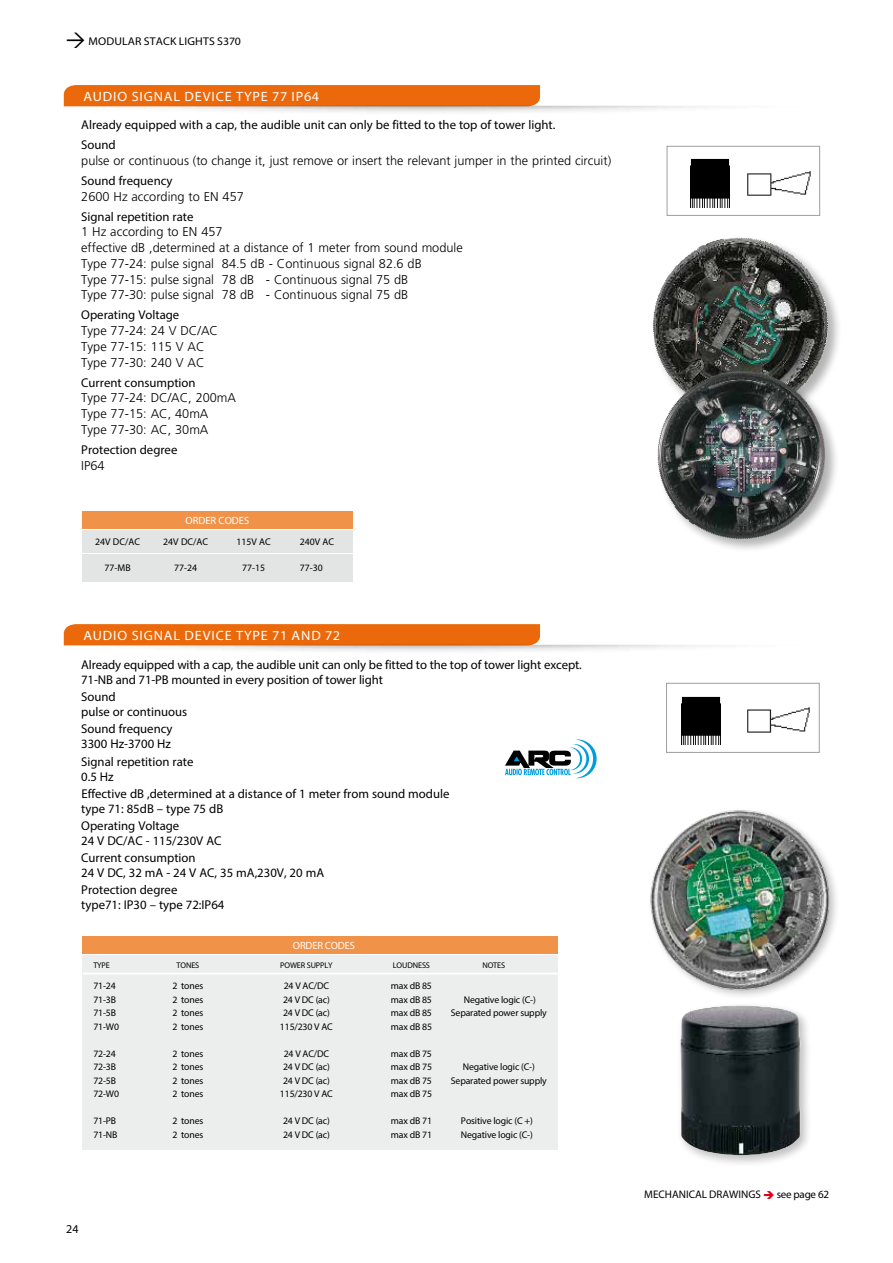
<style>
.page{position:relative;width:893px;height:1263px;background:#fff}
.page>*{position:absolute;margin:0;border:0;box-sizing:border-box;transform-origin:0 0}
.t1{font:13.5px "Myriad Pro";letter-spacing:.06em;color:#fff;scale:1.05 1}
.t2{font:12.75px/15px "Myriad Pro";color:#000}
.t3{font:300 12.75px/15.8px "Frutiger";color:#000}
.t4{font:12px "Myriad Pro";color:#000}
.t5{font:11.25px "Myriad Pro";letter-spacing:.01em;color:#000;scale:1.05 1}
.t6{font:10.95px "Myriad Pro";letter-spacing:-.02em;color:#000}
.t7{font:10.5px "Myriad Pro";letter-spacing:-.01em;color:#fff}
.t8{font:9.75px "Myriad Pro";letter-spacing:-.015em;color:#000}
.t9{font:8.25px "Myriad Pro";letter-spacing:-.015em;color:#000}
.s1{color:#e2001a}
</style>
<div class="page">
<div style="left:82px;top:512px;width:271px;height:17px;background:#f19249"></div>
<div style="left:82px;top:530px;width:271px;height:23px;background:#e3e4e4"></div>
<div style="left:82px;top:554px;width:271px;height:27px;background:#e3e4e4"></div>
<div style="left:651px;top:236px;width:191px;height:191px;background:#000;opacity:.3"></div>
<img style="left:693px;top:237px;width:48px;height:15px">
<div style="left:656px;top:369px;width:184px;height:184px;background:#000;opacity:.3"></div>
<img style="left:696px;top:371px;width:45px;height:14px">
<img style="left:691px;top:159px;width:39px;height:48px">
<div style="left:667px;top:146px;width:153px;height:70px;border:1px solid #9c9e9f"></div>
<img style="left:747px;top:171px;width:64px;height:25px">
<div style="left:677px;top:1001px;width:136px;height:166px;background:#000;opacity:.25"></div>
<img style="left:679px;top:1005px;width:122px;height:152px">
<div style="left:666px;top:683px;width:154px;height:70px;border:1px solid #9c9e9f"></div>
<img style="left:747px;top:707px;width:63px;height:26px">
<img style="left:682px;top:696px;width:38px;height:49px">
<div style="left:83px;top:956px;width:475px;height:194px;background:#eceded"></div>
<div style="left:83px;top:936px;width:475px;height:17px;background:#f19249"></div>
<hr style="left:83px;top:973px;width:485px;height:1px;background:#fff">
<img style="left:63px;top:85px;width:653px;height:27px">
<img style="left:63px;top:581px;width:653px;height:70px">
<img style="left:650px;top:810px;width:184px;height:186px">
<svg style="left:505px;top:739px;width:92px;height:39px"></svg>
<p class="t5" style="left:89px;top:34px;width:147px">MODULAR STACK LIGHTS S370</p>
<p class="t1" style="left:83px;top:88px;width:226px">AUDIO SIGNAL DEVICE TYPE 77 IP64</p>
<p class="t2" style="left:81px;top:115px;width:476px;line-height:20px">Already equipped with a cap, the audible unit can only be fitted to the top of tower light.<br>Sound</p>
<p class="t3" style="left:81px;top:153px;width:531px">pulse or continuous (to change it, just remove or insert the relevant jumper in the printed circuit)</p>
<p class="t2" style="left:81px;top:173px;width:93px">Sound frequency</p>
<p class="t3" style="left:81px;top:188px;width:164px">2600 Hz according to EN 457</p>
<p class="t2" style="left:81px;top:209px;width:114px">Signal repetition rate</p>
<p class="t3" style="left:81px;top:224px;width:383px">1 Hz according to EN 457<br>effective dB ,determined at a distance of 1 meter from sound module Type 77-24: pulse signal 84.5 dB - Continuous signal 82.6 dB<br>Type 77-15: pulse signal 78 dB - Continuous signal 75 dB<br>Type 77-30: pulse signal 78 dB - Continuous signal 75 dB</p>
<p class="t2" style="left:81px;top:307px;width:100px">Operating Voltage</p>
<p class="t3" style="left:81px;top:323px;width:138px">Type 77-24: 24 V DC/AC<br>Type 77-15: 115 V AC<br>Type 77-30: 240 V AC</p>
<p class="t2" style="left:81px;top:375px;width:116px">Current consumption</p>
<p class="t3" style="left:81px;top:390px;width:156px">Type 77-24: DC/AC, 200mA<br>Type 77-15: AC, 40mA<br>Type 77-30: AC, 30mA</p>
<p class="t2" style="left:81px;top:442px;width:98px">Protection degree</p>
<p class="t3" style="left:81px;top:457px;width:25px">IP64</p>
<p class="t7" style="left:185px;top:514px;width:65px">ORDER CODES</p>
<p class="t8" style="left:95px;top:536px;width:46px">24V DC/AC</p>
<p class="t8" style="left:163px;top:536px;width:46px">24V DC/AC</p>
<p class="t8" style="left:237px;top:536px;width:36px">115V AC</p>
<p class="t8" style="left:300px;top:536px;width:36px">240V AC</p>
<p class="t8" style="left:105px;top:562px;width:28px">77-MB</p>
<p class="t8" style="left:174px;top:562px;width:25px">77-24</p>
<p class="t8" style="left:242px;top:562px;width:25px">77-15</p>
<p class="t8" style="left:300px;top:562px;width:25px">77-30</p>
<p class="t1" style="left:83px;top:627px;width:246px">AUDIO SIGNAL DEVICE TYPE 71 AND 72</p>
<p class="t2" style="left:81px;top:657px;width:502px">Already equipped with a cap, the audible unit can only be fitted to the top of tower light except.<br>71-NB and 71-PB mounted in every position of tower light</p>
<p class="t2" style="left:81px;top:689px;width:108px">Sound<br>pulse or continuous</p>
<p class="t2" style="left:81px;top:721px;width:93px">Sound frequency<br>3300 Hz-3700 Hz</p>
<p class="t2" style="left:81px;top:753px;width:114px">Signal repetition rate<br>0.5 Hz</p>
<p class="t2" style="left:81px;top:786px;width:370px">effective dB ,determined at a distance of 1 meter from sound module type 71: 85dB – type 75 dB</p>
<p class="t2" style="left:81px;top:818px;width:142px">Operating Voltage<br>24 V DC/AC - 115/230V AC</p>
<p class="t2" style="left:81px;top:850px;width:244px">Current consumption<br>24 V DC, 32 mA - 24 V AC, 35 mA,230V, 20 mA</p>
<p class="t2" style="left:81px;top:882px;width:145px">Protection degree<br>type71: IP30 – type 72:IP64</p>
<p class="t7" style="left:293px;top:939px;width:64px">ORDER CODES</p>
<p class="t9" style="left:93px;top:960px;width:18px">TYP E</p>
<p class="t9" style="left:176px;top:960px;width:24px">TONES</p>
<p class="t9" style="left:280px;top:960px;width:52px">POWER SUPPLY</p>
<p class="t9" style="left:393px;top:960px;width:39px">LOUDNESS</p>
<p class="t9" style="left:482px;top:960px;width:24px">NOTES</p>
<p class="t8" style="left:93px;top:980px;width:24px">71-24</p>
<p class="t8" style="left:172px;top:980px;width:32px">2 tones</p>
<p class="t8" style="left:284px;top:980px;width:47px">24 V AC/DC</p>
<p class="t8" style="left:391px;top:980px;width:43px">max dB 85</p>
<p class="t8" style="left:93px;top:993px;width:24px">71-3B</p>
<p class="t8" style="left:172px;top:993px;width:32px">2 tones</p>
<p class="t8" style="left:283px;top:993px;width:48px">24 V DC (ac)</p>
<p class="t8" style="left:391px;top:993px;width:43px">max dB 85</p>
<p class="t8" style="left:464px;top:993px;width:74px">n egative logic (C-)</p>
<p class="t8" style="left:93px;top:1007px;width:24px">71-5B</p>
<p class="t8" style="left:172px;top:1007px;width:32px">2 tones</p>
<p class="t8" style="left:283px;top:1007px;width:48px">24 V DC (ac)</p>
<p class="t8" style="left:391px;top:1007px;width:43px">max dB 85</p>
<p class="t8" style="left:451px;top:1007px;width:97px">separated power supply</p>
<p class="t8" style="left:93px;top:1020px;width:27px">71-W0</p>
<p class="t8" style="left:172px;top:1020px;width:32px">2 tones</p>
<p class="t8" style="left:280px;top:1020px;width:54px">115/230 V AC</p>
<p class="t8" style="left:391px;top:1020px;width:43px">max dB 85</p>
<p class="t8" style="left:93px;top:1047px;width:24px">72-24</p>
<p class="t8" style="left:173px;top:1047px;width:32px">2 tones</p>
<p class="t8" style="left:284px;top:1047px;width:47px">24 V AC/DC</p>
<p class="t8" style="left:391px;top:1047px;width:43px">max dB 75</p>
<p class="t8" style="left:93px;top:1061px;width:24px">72-3B</p>
<p class="t8" style="left:173px;top:1061px;width:32px">2 tones</p>
<p class="t8" style="left:283px;top:1061px;width:48px">24 V DC (ac)</p>
<p class="t8" style="left:391px;top:1061px;width:43px">max dB 75</p>
<p class="t8" style="left:463px;top:1061px;width:74px">n egative logic (C-)</p>
<p class="t8" style="left:93px;top:1074px;width:24px">72-5B</p>
<p class="t8" style="left:172px;top:1074px;width:32px">2 tones</p>
<p class="t8" style="left:283px;top:1074px;width:48px">24 V DC (ac)</p>
<p class="t8" style="left:391px;top:1074px;width:43px">max dB 75</p>
<p class="t8" style="left:451px;top:1074px;width:97px">separated power supply</p>
<p class="t8" style="left:93px;top:1088px;width:27px">72-W0</p>
<p class="t8" style="left:172px;top:1088px;width:32px">2 tones</p>
<p class="t8" style="left:280px;top:1088px;width:54px">115/230 V AC</p>
<p class="t8" style="left:391px;top:1088px;width:43px">max dB 75</p>
<p class="t8" style="left:93px;top:1115px;width:24px">71-PB</p>
<p class="t8" style="left:173px;top:1115px;width:32px">2 tones</p>
<p class="t8" style="left:283px;top:1115px;width:48px">24 V DC (ac)</p>
<p class="t8" style="left:391px;top:1115px;width:43px">max dB 71</p>
<p class="t8" style="left:461px;top:1115px;width:74px">positive logic (C +)</p>
<p class="t8" style="left:93px;top:1128px;width:26px">71-NB</p>
<p class="t8" style="left:173px;top:1128px;width:32px">2 tones</p>
<p class="t8" style="left:283px;top:1128px;width:48px">24 V DC (ac)</p>
<p class="t8" style="left:391px;top:1128px;width:43px">max dB 71</p>
<p class="t8" style="left:461px;top:1128px;width:74px">n egative logic (C-)</p>
<p class="t4" style="left:66px;top:1221px;width:14px">24</p>
<p class="t6" style="left:644px;top:1188px;width:16px">Mechanical</p>
<p class="t6" style="left:709px;top:1188px;width:15px">Drawings</p>
<p class="t6" style="left:763px;top:1188px;width:68px"><span class="s1">➔</span> see page 62</p>
</div>
